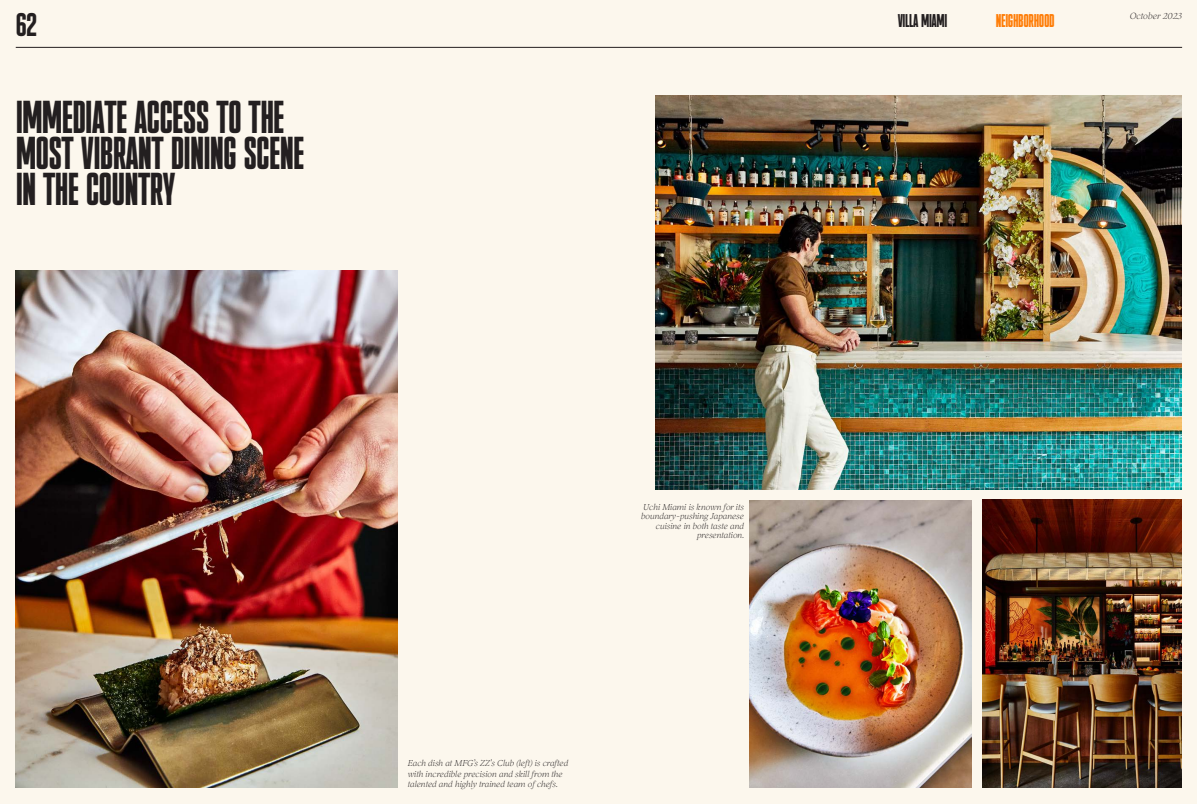
<style>
.page{position:relative;width:1197px;height:804px;background:#fff}
.page>*{position:absolute;margin:0;border:0;box-sizing:border-box;transform-origin:0 0}
.t1{font:46.02px/35.9px "Plaak 41 Bold Ult Cond";letter-spacing:-.02em;color:#231f20}
.t2{font:32.73px "Plaak 41 Bold Ult Cond";color:#231f20}
.t3{font:18.46px "Plaak 41 Bold Ult Cond";letter-spacing:-.02em;color:#ff7d07}
.t4{font:18.46px "Plaak 41 Bold Ult Cond";letter-spacing:-.02em;color:#231f20}
.t5{font:italic 300 9.19px "Inferi";color:#231f20}
.t6{font:italic 300 8.75px/9.6px "Inferi";color:#231f20}
</style>
<div class="page">
<div style="left:0;top:0;width:1197px;height:803px;background:#fcf7ed"></div>
<hr style="left:16px;top:47px;width:1166px;height:1px;background:#231f20">
<img style="left:750px;top:500px;width:222px;height:287px">
<img style="left:16px;top:270px;width:381px;height:517px">
<img style="left:656px;top:96px;width:525px;height:393px">
<img style="left:983px;top:499px;width:198px;height:288px">
<h2 class="t2" style="left:16px;top:10px;width:23px">62</h2>
<p class="t1" style="left:16px;top:100px;width:290px">IMMEDIATE ACCESS TO THE<br>MOST VIBRANT DINING SCENE<br>IN THE COUNTRY</p>
<p class="t6" style="left:641px;top:501px;width:105px;text-align:right">Uchi Miami is known for its boundary-pushing Japanese cuisine in both taste and presentation.</p>
<p class="t6" style="left:408px;top:758px;width:162px;line-height:10.5px">Each dish at MFG’s ZZ’s Club (left) is crafted with incredible precision and skill from the talented and highly trained team of chefs.</p>
<h3 class="t4" style="left:898px;top:13px;width:51px">VILLA MIAMI</h3>
<h3 class="t3" style="left:996px;top:13px;width:61px">NEIGHBORHOOD</h3>
<p class="t5" style="left:1130px;top:11px;width:54px">October 2023</p>
</div>
